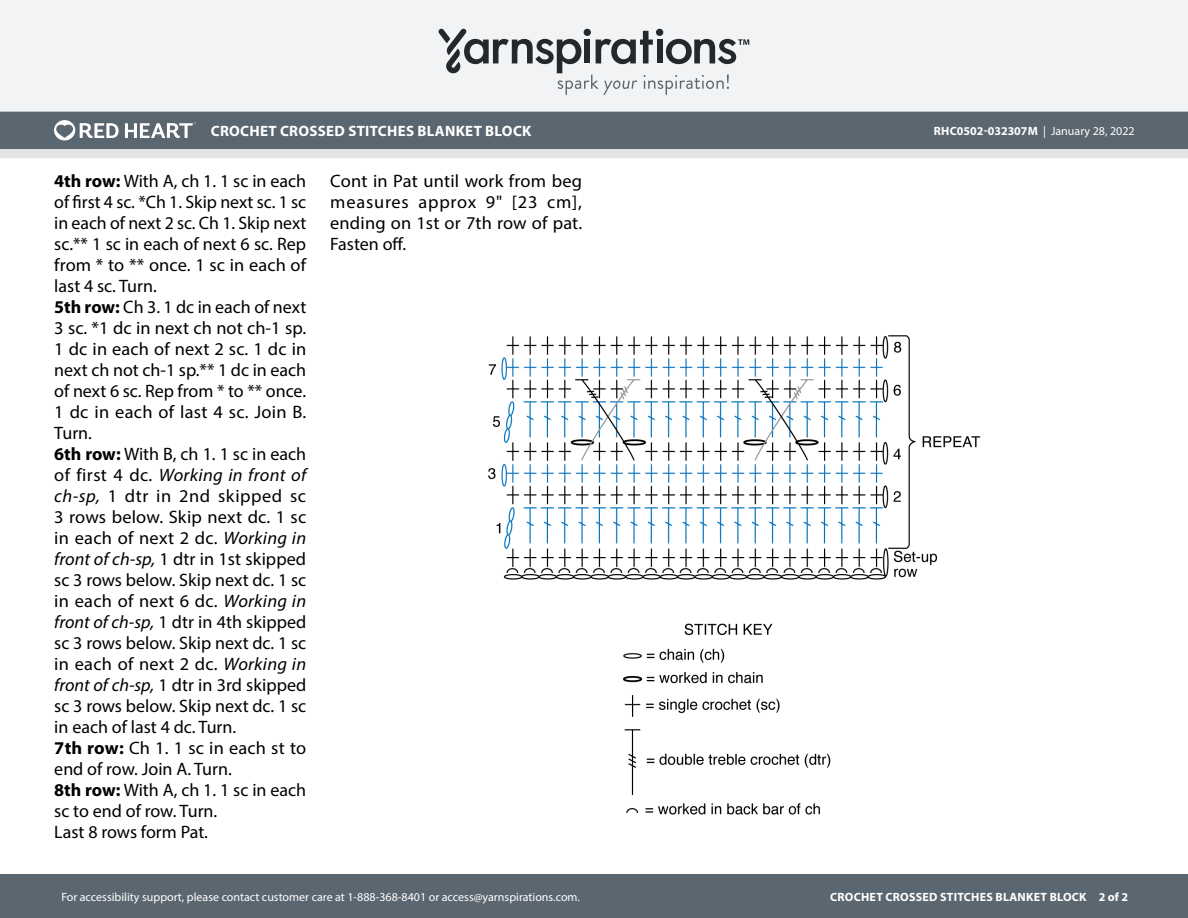
<style>
.page{position:relative;width:1188px;height:918px;background:#fff}
.page>*{position:absolute;margin:0;border:0;box-sizing:border-box;transform-origin:0 0}
.Body_-__Auto_Style_w{font:18px/21px "Myriad Pro";color:#000;text-align:justify}
.t1{font:700 15px "Myriad Pro";letter-spacing:.02em;color:#fff}
.t2{font:12px "Myriad Pro";color:#fff}
.t3{font:700 12px "Myriad Pro";letter-spacing:.02em;color:#fff}
.t4{font:700 12px "Myriad Pro";color:#fff}
.s1{font-weight:400}
.s2{font-weight:700}
.s3{font-style:italic}
</style>
<div class="page">
<div style="left:0;top:875px;width:1188px;height:43px;background:#5a6670"></div>
<div style="left:0;top:149px;width:1188px;height:9px;background:#e4e3e3"></div>
<div style="left:0;top:111px;width:1188px;height:38px;background:#5a6670"></div>
<div style="left:0;top:0;width:1188px;height:112px;background:#f2f3f4"></div>
<svg style="left:438px;top:29px;width:311px;height:66px"></svg>
<svg style="left:54px;top:120px;width:65px;height:20px"></svg>
<svg style="left:125px;top:122px;width:71px;height:16px"></svg>
<img style="left:488px;top:335px;width:493px;height:245px">
<img style="left:623px;top:623px;width:208px;height:192px">
<p class="t1" style="left:211px;top:121px;width:322px">CROCHET CROSSED STITCHES BLANKET BLOCK</p>
<p class="t4" style="left:934px;top:123px;width:202px">RHC0502-032307M <span class="s1">| January 28, 2022</span></p>
<p class="Body_-__Auto_Style_w" style="left:54px;top:170px;width:254px"><span class="s2">4th row:</span> With A, ch 1. 1 sc in each of first 4 sc. *Ch 1. Skip next sc. 1 sc in each of next 2 sc. Ch 1. Skip next sc.** 1 sc in each of next 6 sc. Rep from * to ** once. 1 sc in each of last 4 sc. Turn.</p>
<p class="Body_-__Auto_Style_w" style="left:54px;top:296px;width:254px"><span class="s2">5th row:</span> Ch 3. 1 dc in each of next 3 sc. *1 dc in next ch not ch-1 sp.<br>1 dc in each of next 2 sc. 1 dc in next ch not ch-1 sp.** 1 dc in each of next 6 sc. Rep from * to ** once.<br>1 dc in each of last 4 sc. Join B.<br>Turn.</p>
<p class="Body_-__Auto_Style_w" style="left:54px;top:443px;width:254px"><span class="s2">6th row:</span> With B, ch 1. 1 sc in each of first 4 dc. <span class="s3">Working in front of ch-sp,</span> 1 dtr in 2nd skipped sc 3 rows below. Skip next dc. 1 sc in each of next 2 dc. <span class="s3">Working in front of ch-sp,</span> 1 dtr in 1st skipped sc 3 rows below. Skip next dc. 1 sc in each of next 6 dc. <span class="s3">Working in front of ch-sp,</span> 1 dtr in 4th skipped sc 3 rows below. Skip next dc. 1 sc in each of next 2 dc. <span class="s3">Working in front of ch-sp,</span> 1 dtr in 3rd skipped sc 3 rows below. Skip next dc. 1 sc in each of last 4 dc. Turn.</p>
<p class="Body_-__Auto_Style_w" style="left:54px;top:737px;width:253px"><span class="s2">7th row:</span> Ch 1. 1 sc in each st to end of row. Join A. Turn.</p>
<p class="Body_-__Auto_Style_w" style="left:54px;top:779px;width:253px"><span class="s2">8th row:</span> With A, ch 1. 1 sc in each sc to end of row. Turn.</p>
<p class="Body_-__Auto_Style_w" style="left:54px;top:821px;width:155px">Last 8 rows form Pat.</p>
<p class="Body_-__Auto_Style_w" style="left:330px;top:170px;width:254px">Cont in Pat until work from beg measures approx 9" [23 cm], ending on 1st or 7th row of pat.<br>Fasten off.</p>
<p class="t2" style="left:61px;top:889px;width:520px">For accessibility support, please contact customer care at 1-888-368-8401 or access@yarnspirations.com.</p>
<p class="t3" style="left:830px;top:889px;width:299px">CROCHET CROSSED STITCHES BLANKET BLOCK 2 of 2</p>
</div>
